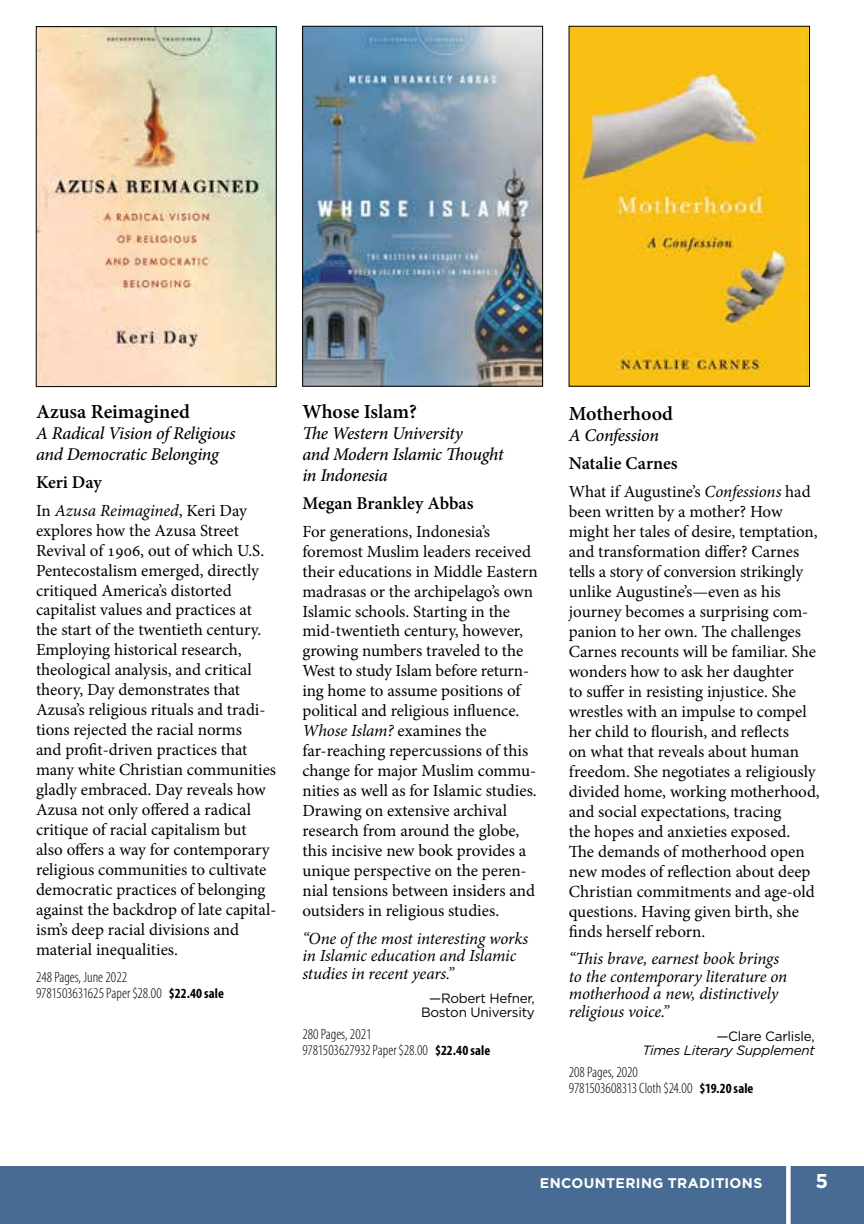
<style>
.page{position:relative;width:864px;height:1224px;background:#fff}
.page>*{position:absolute;margin:0;border:0;box-sizing:border-box;transform-origin:0 0}
.t1{font:600 20px "Minion Pro";color:#000}
.t2{font:700 20px "Gotham";color:#fff}
.t3{font:italic 500 18px/21px "Minion Pro";letter-spacing:-.02em;color:#000}
.t4{font:600 18px "Minion Pro";color:#000}
.t5{font:17px/20px "Minion Pro";color:#000}
.t6{font:italic 17px/17.4px "Minion Pro";letter-spacing:-.01em;color:#000}
.t7{font:300 condensed 15px/16px "Myriad Pro";color:#000}
.t8{font:700 14px "Gotham";letter-spacing:.03em;color:#fff}
.t9{font:13.6px/14px "Gotham";letter-spacing:-.02em;color:#000;text-align:right}
.t10{font:italic 13.6px "Gotham";letter-spacing:-.02em;color:#000}
.s1{font-style:italic}
.s2{font-weight:700;font-size:14px}
</style>
<div class="page">
<div style="left:0;top:1166px;width:864px;height:58px;background:#476b92"></div>
<svg style="left:786px;top:1166px;width:4px;height:58px"></svg>
<img style="left:304px;top:28px;width:237px;height:357px">
<div style="left:302px;top:26px;width:241px;height:361px;border:1px solid #000"></div>
<img style="left:571px;top:28px;width:237px;height:356px">
<div style="left:569px;top:26px;width:241px;height:360px;border:1px solid #000"></div>
<img style="left:38px;top:28px;width:236px;height:357px">
<div style="left:36px;top:26px;width:240px;height:361px;border:1px solid #000"></div>
<p class="t1" style="left:36px;top:397px;width:156px">Azusa Reimagined</p>
<p class="t3" style="left:36px;top:422px;width:201px">A Radical Vision of Religious and Democratic Belonging</p>
<p class="t4" style="left:36px;top:469px;width:67px">Keri Day</p>
<p class="t5" style="left:36px;top:500px;width:242px">In <span class="s1">Azusa Reimagined</span>, Keri Day explores how the Azusa Street Revival of 1906, out of which U.S.<br>Pentecostalism emerged, directly critiqued America’s distorted capitalist values and practices at the start of the twentieth century.<br>Employing historical research, theological analysis, and critical theory, Day demonstrates that Azusa’s religious rituals and tradi&shy;tions rejected the racial norms<br>and profit-driven practices that many white Christian communities gladly embraced. Day reveals how Azusa not only offered a radical critique of racial capitalism but also offers a way for contemporary religious communities to cultivate democratic practices of belonging against the backdrop of late capital&shy;ism’s deep racial divisions and material inequalities.</p>
<p class="t7" style="left:36px;top:968px;width:190px">248 Pages, June 2022<br>9781503631625 Paper $28.00 <span class="s2">$22.40 sale</span></p>
<p class="t1" style="left:302px;top:397px;width:116px">Whose Islam?</p>
<p class="t3" style="left:302px;top:422px;width:203px">The Western University<br>and Modern Islamic Thought in Indonesia</p>
<p class="t4" style="left:302px;top:490px;width:173px">Megan Brankley Abbas</p>
<p class="t5" style="left:302px;top:521px;width:237px">For generations, Indonesia’s foremost Muslim leaders received their educations in Middle Eastern madrasas or the archipelago’s own Islamic schools. Starting in the mid-twentieth century, however, growing numbers traveled to the West to study Islam before return&shy;ing home to assume positions of political and religious influence.<br><span class="s1">Whose Islam?</span> examines the far-reaching repercussions of this change for major Muslim commu&shy;nities as well as for Islamic studies.<br>Drawing on extensive archival research from around the globe, this incisive new book provides a unique perspective on the peren&shy;nial tensions between insiders and outsiders in religious studies.</p>
<p class="t6" style="left:302px;top:930px;width:227px">“One of the most interesting works in Islamic education and Islamic studies in recent years.”</p>
<p class="t9" style="left:421px;top:991px;width:115px">—Robert Hefner,<br>Boston University</p>
<p class="t7" style="left:302px;top:1026px;width:189px">280 Pages, 2021<br>9781503627932 Paper $28.00 <span class="s2">$22.40 sale</span></p>
<p class="t1" style="left:569px;top:400px;width:106px">Motherhood</p>
<p class="t3" style="left:569px;top:425px;width:92px">A Confession</p>
<p class="t4" style="left:569px;top:451px;width:110px">Natalie Carnes</p>
<p class="t5" style="left:569px;top:482px;width:252px">What if Augustine’s <span class="s1">Confessions</span> had been written by a mother? How might her tales of desire, temptation, and transformation differ? Carnes tells a story of conversion strikingly unlike Augustine’s—even as his journey becomes a surprising com&shy;panion to her own. The challenges Carnes recounts will be familiar. She wonders how to ask her daughter<br>to suffer in resisting injustice. She wrestles with an impulse to compel her child to flourish, and reflects<br>on what that reveals about human freedom. She negotiates a religiously divided home, working motherhood, and social expectations, tracing<br>the hopes and anxieties exposed.<br>The demands of motherhood open new modes of reflection about deep Christian commitments and age-old questions. Having given birth, she finds herself reborn.</p>
<p class="t6" style="left:569px;top:950px;width:220px">“This brave, earnest book brings to the contemporary literature on motherhood a new, distinctively religious voice.”</p>
<p class="t9" style="left:716px;top:1029px;width:100px">—Clare Carlisle,</p>
<p class="t10" style="left:642px;top:1041px;width:174px">Times Literary Supplement</p>
<p class="t7" style="left:569px;top:1064px;width:186px">208 Pages, 2020<br>9781503608313 Cloth $24.00 <span class="s2">$19.20 sale</span></p>
<p class="t8" style="left:540px;top:1175px;width:224px">ENCOUNTERING TRADITIONS</p>
<p class="t2" style="left:815px;top:1169px;width:14px">5</p>
</div>
